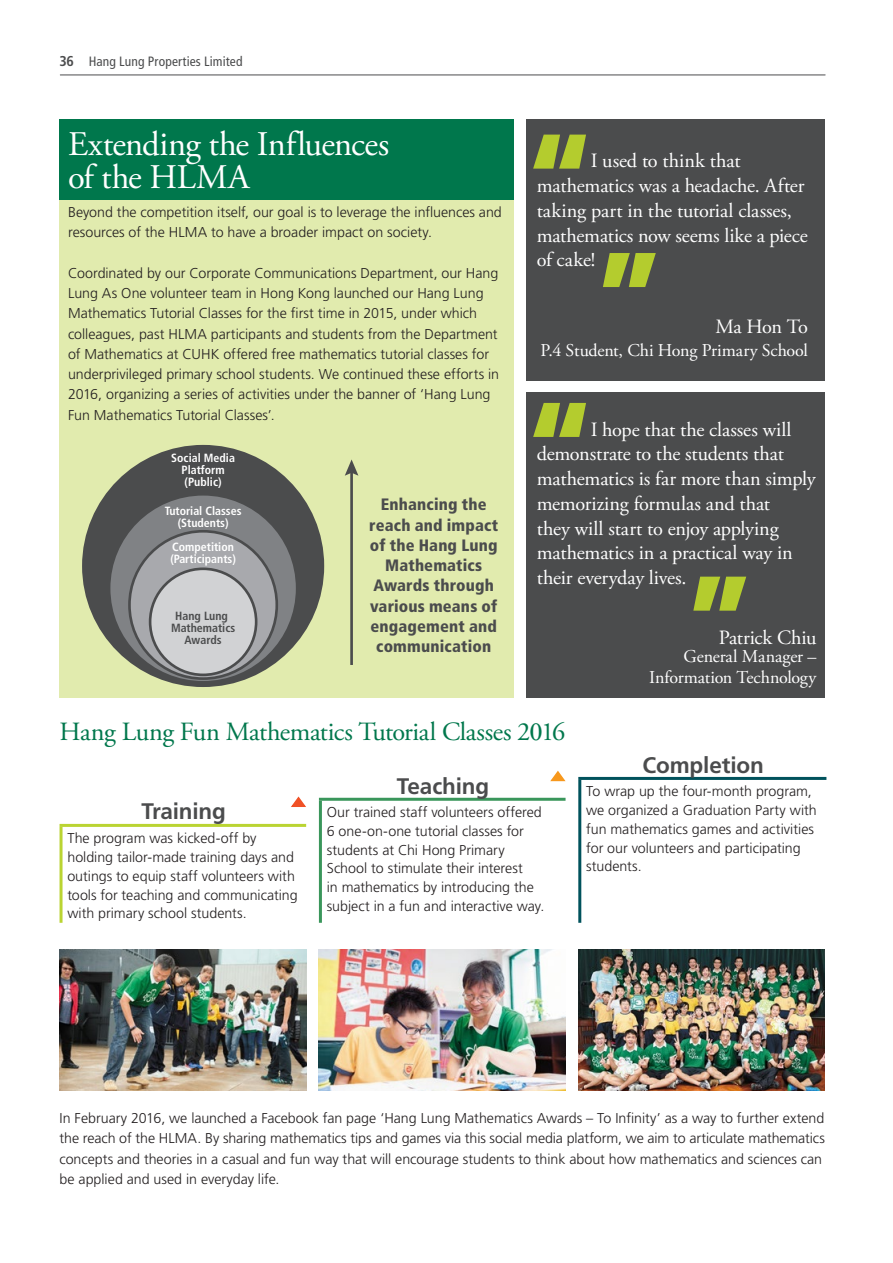
<style>
.page{position:relative;width:893px;height:1263px;background:#fff}
.page>*{position:absolute;margin:0;border:0;box-sizing:border-box;transform-origin:0 0}
.t1{font:34.5px/33px "Adobe Garamond Pro";letter-spacing:-.01em;color:#fff}
.t2{font:26.25px "Adobe Garamond Pro";letter-spacing:-.015em;color:#00774c}
.t3{font:700 22.5px "Frutiger LT Std";letter-spacing:-.005em;color:#4b4c4d}
.t4{font:20.25px/24.8px "Adobe Garamond Pro";letter-spacing:-.005em;color:#fff}
.t5{font:18px/20.2px "Adobe Garamond Pro";letter-spacing:-.005em;color:#fff;text-align:right}
.t6{font:900 condensed 16.5px/20.2px "Frutiger LT Std";letter-spacing:.01em;color:#4b4c4d;text-align:center}
.t7{font:300 14.25px/18.8px "Frutiger LT Std";color:#231f20}
.t8{font:condensed 13.5px "Frutiger LT Std";letter-spacing:.01em;color:#4b4c4d}
.t9{font:700 condensed 11.85px/11.9px "Frutiger LT Std";color:#fff;text-align:center}
.t10{font:700 condensed 11.85px/11.9px "Frutiger LT Std";color:#4b4c4d;text-align:center}
.s1{font-weight:700;font-size:14.25px}
.s2{font-family:"ITC Garamond Std"}
</style>
<div class="page">
<hr style="left:60px;top:75px;width:765px;height:1px;background:#4b4c4d">
<hr style="left:319px;top:798px;width:247px;height:3px;background:#3a965b">
<hr style="left:319px;top:801px;width:3px;height:122px;background:#3a965b">
<hr style="left:578px;top:777px;width:248px;height:3px;background:#00525c">
<hr style="left:578px;top:780px;width:3px;height:143px;background:#00525c">
<div style="left:60px;top:119px;width:454px;height:578px;background:#e1ebae"></div>
<div style="left:526px;top:119px;width:299px;height:262px;background:#4b4c4d"></div>
<div style="left:526px;top:392px;width:299px;height:305px;background:#4b4c4d"></div>
<svg style="left:603px;top:253px;width:53px;height:34px"></svg>
<svg style="left:693px;top:577px;width:53px;height:34px"></svg>
<svg style="left:533px;top:135px;width:53px;height:34px"></svg>
<svg style="left:533px;top:403px;width:53px;height:34px"></svg>
<svg style="left:291px;top:796px;width:15px;height:11px"></svg>
<svg style="left:550px;top:770px;width:16px;height:12px"></svg>
<img style="left:319px;top:949px;width:247px;height:142px">
<img style="left:578px;top:949px;width:247px;height:142px">
<img style="left:60px;top:949px;width:246px;height:142px">
<div style="left:83px;top:446px;width:240px;height:240px;background:#4b4c4d;border-radius:50%"></div>
<div style="left:109px;top:494px;width:188px;height:188px;background:#808285;border-radius:50%"></div>
<div style="left:129px;top:531px;width:148px;height:148px;background:#a8a9ad;border-radius:50%"></div>
<div style="left:128px;top:530px;width:150px;height:150px;border:3px solid #4b4c4d;border-radius:50%"></div>
<div style="left:150px;top:569px;width:106px;height:106px;background:#d1d2d4;border-radius:50%"></div>
<div style="left:149px;top:567px;width:108px;height:109px;border:3px solid #4b4c4d;border-radius:50%"></div>
<hr style="left:350px;top:470px;width:3px;height:195px;background:#4b4c4d">
<svg style="left:345px;top:459px;width:13px;height:17px"></svg>
<div style="left:60px;top:119px;width:454px;height:81px;background:#00774c"></div>
<hr style="left:60px;top:824px;width:246px;height:3px;background:#bad432">
<hr style="left:60px;top:827px;width:3px;height:96px;background:#bad432">
<p class="t8" style="left:60px;top:53px;width:185px"><span class="s1">36</span> Hang Lung Properties Limited</p>
<h1 class="t1" style="left:68px;top:129px;width:323px">Extending the Influences of the HLMA</h1>
<p class="t7" style="left:68px;top:202px;width:435px;line-height:20.2px">Beyond the competition itself, our goal is to leverage the influences and resources of the HLMA to have a broader impact on society.</p>
<p class="t7" style="left:68px;top:263px;width:433px;line-height:20.2px">Coordinated by our Corporate Communications Department, our Hang Lung As One volunteer team in Hong Kong launched our Hang Lung Mathematics Tutorial Classes for the first time in 2015, under which colleagues, past HLMA participants and students from the Department of Mathematics at CUHK offered free mathematics tutorial classes for underprivileged primary school students. We continued these efforts in 2016, organizing a series of activities under the banner of ‘Hang Lung Fun Mathematics Tutorial Classes’.</p>
<p class="t9" style="left:171px;top:452px;width:65px">Social Media<br>Platform (Public)</p>
<p class="t9" style="left:165px;top:505px;width:78px">Tutorial Classes (Students)</p>
<p class="t9" style="left:170px;top:541px;width:67px;text-align:left">Competition (Participants)</p>
<p class="t10" style="left:171px;top:610px;width:66px">Hang Lung<br>Mathematics<br>Awards</p>
<p class="t6" style="left:369px;top:494px;width:130px">Enhancing the reach and impact of the Hang Lung<br>Mathematics<br>Awards through various means of engagement and communication</p>
<h3 class="t4" style="left:537px;top:149px;width:273px;text-indent:54px">I used to think that mathematics was a headache. After taking part in the tutorial classes, mathematics now seems like a piece of cake!</h3>
<h3 class="t4" style="left:715px;top:315px;width:94px">Ma Hon To</h3>
<p class="t5" style="left:541px;top:341px;width:269px">P.4 Student, Chi Hong Primary School</p>
<h3 class="t4" style="left:537px;top:418px;width:280px;text-indent:54px">I hope that the classes will demonstrate to the students that mathematics is far more than simply memorizing formulas and that<br>they will start to enjoy applying mathematics in a practical way in their everyday lives.</h3>
<h3 class="t4" style="left:719px;top:626px;width:99px">Patrick Chiu</h3>
<p class="t5" style="left:649px;top:647px;width:169px">General Manager –<br>Information Technology</p>
<h2 class="t2" style="left:60px;top:716px;width:507px">Hang Lung Fun Mathematics Tutorial Classes 2<span class="s2">0</span>16</h2>
<h3 class="t3" style="left:141px;top:798px;width:86px">Training</h3>
<p class="t7" style="left:67px;top:829px;width:232px">The program was kicked-off by holding tailor-made training days and outings to equip staff volunteers with tools for teaching and communicating with primary school students.</p>
<h3 class="t3" style="left:397px;top:773px;width:94px">Teaching</h3>
<p class="t7" style="left:327px;top:803px;width:219px">Our trained staff volunteers offered 6 one-on-one tutorial classes for students at Chi Hong Primary School to stimulate their interest<br>in mathematics by introducing the subject in a fun and interactive way.</p>
<h3 class="t3" style="left:642px;top:752px;width:123px">Completion</h3>
<p class="t7" style="left:586px;top:782px;width:232px">To wrap up the four-month program, we organized a Graduation Party with fun mathematics games and activities for our volunteers and participating students.</p>
<p class="t7" style="left:60px;top:1108px;width:767px;line-height:20.2px">In February 2016, we launched a Facebook fan page ‘Hang Lung Mathematics Awards – To Infinity’ as a way to further extend the reach of the HLMA. By sharing mathematics tips and games via this social media platform, we aim to articulate mathematics concepts and theories in a casual and fun way that will encourage students to think about how mathematics and sciences can be applied and used in everyday life.</p>
</div>
